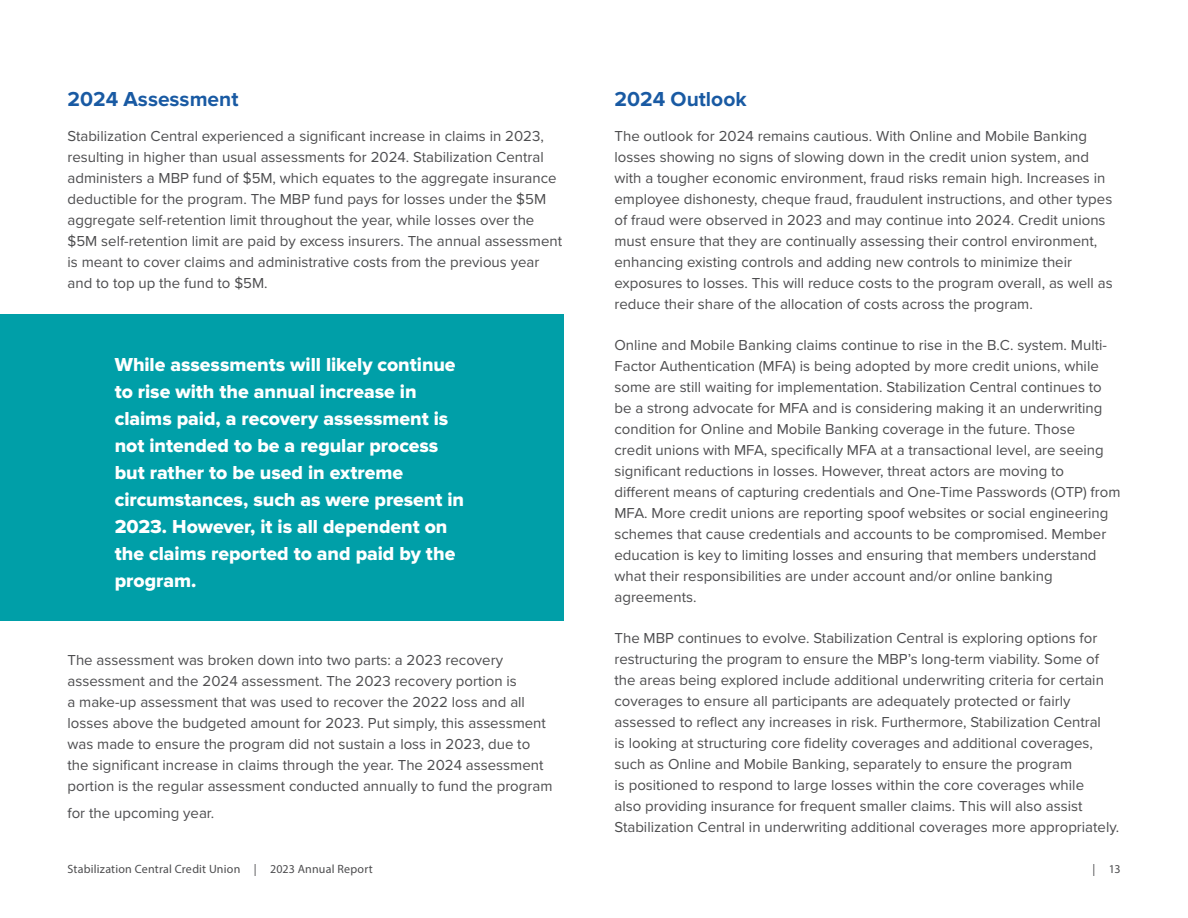
<style>
.page{position:relative;width:1188px;height:918px;background:#fff}
.page>*{position:absolute;margin:0;border:0;box-sizing:border-box;transform-origin:0 0}
.t1{font:700 21px "Proxima Nova";color:#195aa3}
.t2{font:19.5px/27px "Proxima Nova Extrabld";color:#fff}
.t3{font:15px/21px "Proxima Nova";color:#4d4d4f}
.t4{font:12px "Myriad Pro";letter-spacing:.015em;color:#4d4d4f}
</style>
<div class="page">
<div style="left:0;top:314px;width:564px;height:307px;background:#009fa8"></div>
<h1 class="t1" style="left:68px;top:87px;width:172px">2024 Assessment</h1>
<p class="t3" style="left:68px;top:125px;width:496px">Stabilization Central experienced a significant increase in claims in 2023, resulting in higher than usual assessments for 2024. Stabilization Central administers a MBP fund of $5M, which equates to the aggregate insurance deductible for the program. The MBP fund pays for losses under the $5M aggregate self-retention limit throughout the year, while losses over the $5M self-retention limit are paid by excess insurers. The annual assessment is meant to cover claims and administrative costs from the previous year and to top up the fund to $5M.</p>
<p class="t2" style="left:115px;top:351px;width:351px">While assessments will likely continue to rise with the annual increase in claims paid, a recovery assessment is not intended to be a regular process but rather to be used in extreme circumstances, such as were present in 2023. However, it is all dependent on the claims reported to and paid by the program.</p>
<p class="t3" style="left:68px;top:649px;width:486px">The assessment was broken down into two parts: a 2023 recovery assessment and the 2024 assessment. The 2023 recovery portion is<br>a make-up assessment that was used to recover the 2022 loss and all losses above the budgeted amount for 2023. Put simply, this assessment was made to ensure the program did not sustain a loss in 2023, due to the significant increase in claims through the year. The 2024 assessment portion is the regular assessment conducted annually to fund the program</p>
<p class="t3" style="left:68px;top:802px;width:148px">for the upcoming year.</p>
<h1 class="t1" style="left:615px;top:87px;width:134px">2024 Outlook</h1>
<p class="t3" style="left:615px;top:125px;width:500px">The outlook for 2024 remains cautious. With Online and Mobile Banking losses showing no signs of slowing down in the credit union system, and with a tougher economic environment, fraud risks remain high. Increases in employee dishonesty, cheque fraud, fraudulent instructions, and other types of fraud were observed in 2023 and may continue into 2024. Credit unions must ensure that they are continually assessing their control environment, enhancing existing controls and adding new controls to minimize their exposures to losses. This will reduce costs to the program overall, as well as reduce their share of the allocation of costs across the program.</p>
<p class="t3" style="left:615px;top:334px;width:507px">Online and Mobile Banking claims continue to rise in the B.C. system. Multi-Factor Authentication (MFA) is being adopted by more credit unions, while some are still waiting for implementation. Stabilization Central continues to be a strong advocate for MFA and is considering making it an underwriting condition for Online and Mobile Banking coverage in the future. Those<br>credit unions with MFA, specifically MFA at a transactional level, are seeing significant reductions in losses. However, threat actors are moving to different means of capturing credentials and One-Time Passwords (OTP) from MFA. More credit unions are reporting spoof websites or social engineering schemes that cause credentials and accounts to be compromised. Member education is key to limiting losses and ensuring that members understand what their responsibilities are under account and/or online banking agreements.</p>
<p class="t3" style="left:615px;top:627px;width:506px">The MBP continues to evolve. Stabilization Central is exploring options for restructuring the program to ensure the MBP’s long-term viability. Some of the areas being explored include additional underwriting criteria for certain coverages to ensure all participants are adequately protected or fairly assessed to reflect any increases in risk. Furthermore, Stabilization Central<br>is looking at structuring core fidelity coverages and additional coverages, such as Online and Mobile Banking, separately to ensure the program<br>is positioned to respond to large losses within the core coverages while<br>also providing insurance for frequent smaller claims. This will also assist Stabilization Central in underwriting additional coverages more appropriately.</p>
<p class="t4" style="left:68px;top:861px;width:307px">Stabilization Central Credit Union | 2023 Annual Report</p>
<p class="t4" style="left:1092px;top:861px;width:30px">| 13</p>
</div>
